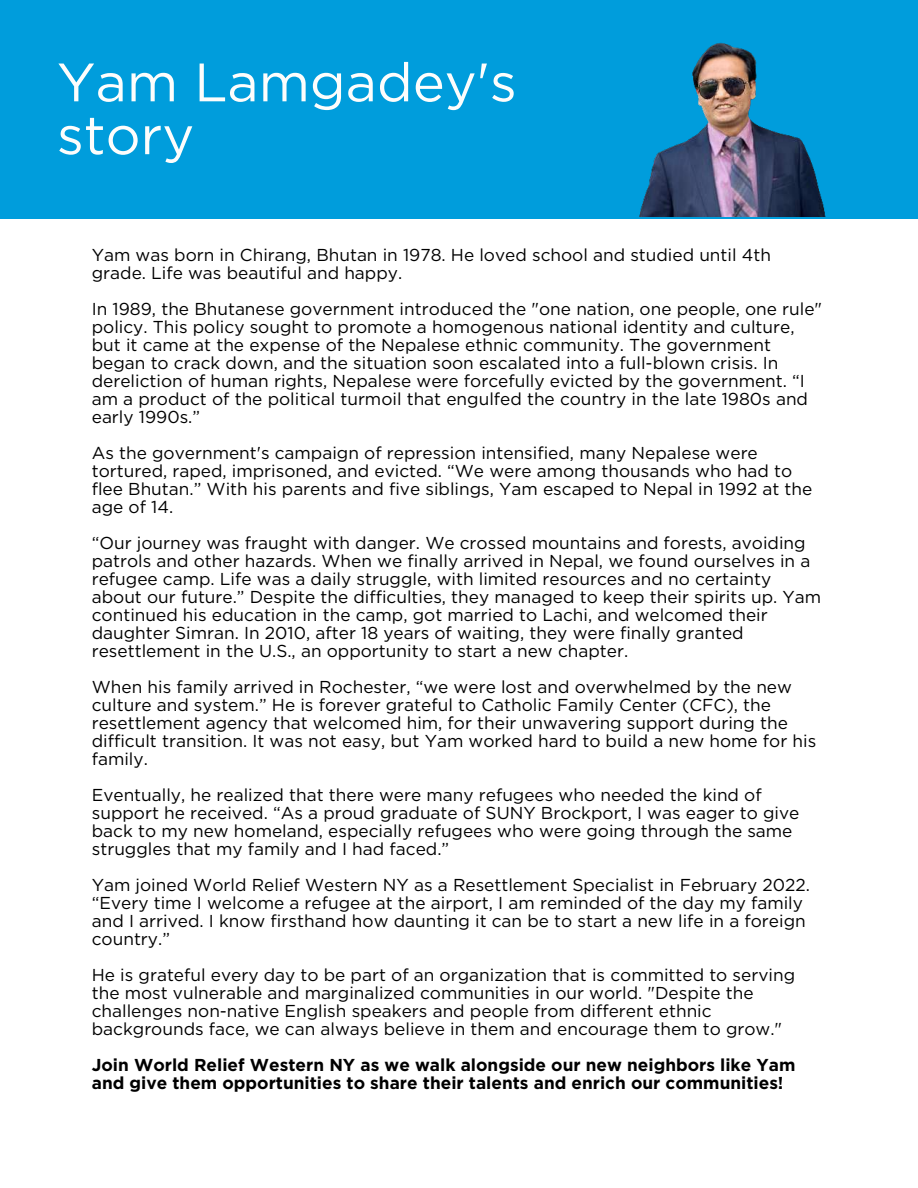
<style>
.page{position:relative;width:918px;height:1188px;background:#fff}
.page>*{position:absolute;margin:0;border:0;box-sizing:border-box;transform-origin:0 0}
.t1{font:54px/52.8px "Gotham";color:#fdfdfc}
.t2{font:17.25px/18px "Gotham";color:#000}
.t3{font:700 17.25px/18px "Gotham";color:#000}
</style>
<div class="page">
<div style="left:0;top:0;width:918px;height:218px;background:#009ddc"></div>
<img style="left:639px;top:42px;width:187px;height:175px">
<h1 class="t1" style="left:57px;top:55px;width:461px">Yam Lamgadey's story</h1>
<p class="t2" style="left:92px;top:246px;width:681px">Yam was born in Chirang, Bhutan in 1978. He loved school and studied until 4th grade. Life was beautiful and happy.</p>
<p class="t2" style="left:92px;top:300px;width:732px">In 1989, the Bhutanese government introduced the "one nation, one people, one rule" policy. This policy sought to promote a homogenous national identity and culture, but it came at the expense of the Nepalese ethnic community. The government began to crack down, and the situation soon escalated into a full-blown crisis. In dereliction of human rights, Nepalese were forcefully evicted by the government. “I am a product of the political turmoil that engulfed the country in the late 1980s and early 1990s.”</p>
<p class="t2" style="left:92px;top:444px;width:722px">As the government's campaign of repression intensified, many Nepalese were tortured, raped, imprisoned, and evicted. “We were among thousands who had to flee Bhutan.” With his parents and five siblings, Yam escaped to Nepal in 1992 at the age of 14.</p>
<p class="t2" style="left:92px;top:534px;width:731px">“Our journey was fraught with danger. We crossed mountains and forests, avoiding patrols and other hazards. When we finally arrived in Nepal, we found ourselves in a refugee camp. Life was a daily struggle, with limited resources and no certainty about our future.” Despite the difficulties, they managed to keep their spirits up. Yam continued his education in the camp, got married to Lachi, and welcomed their daughter Simran. In 2010, after 18 years of waiting, they were finally granted resettlement in the U.S., an opportunity to start a new chapter.</p>
<p class="t2" style="left:92px;top:678px;width:726px">When his family arrived in Rochester, “we were lost and overwhelmed by the new culture and system.” He is forever grateful to Catholic Family Center (CFC), the resettlement agency that welcomed him, for their unwavering support during the difficult transition. It was not easy, but Yam worked hard to build a new home for his family.</p>
<p class="t2" style="left:92px;top:786px;width:709px">Eventually, he realized that there were many refugees who needed the kind of support he received. “As a proud graduate of SUNY Brockport, I was eager to give back to my new homeland, especially refugees who were going through the same struggles that my family and I had faced.”</p>
<p class="t2" style="left:92px;top:876px;width:720px">Yam joined World Relief Western NY as a Resettlement Specialist in February 2022. “Every time I welcome a refugee at the airport, I am reminded of the day my family and I arrived. I know firsthand how daunting it can be to start a new life in a foreign country.”</p>
<p class="t2" style="left:92px;top:966px;width:705px">He is grateful every day to be part of an organization that is committed to serving the most vulnerable and marginalized communities in our world. "Despite the challenges non-native English speakers and people from different ethnic backgrounds face, we can always believe in them and encourage them to grow."</p>
<p class="t3" style="left:92px;top:1056px;width:705px">Join World Relief Western NY as we walk alongside our new neighbors like Yam and give them opportunities to share their talents and enrich our communities!</p>
</div>
